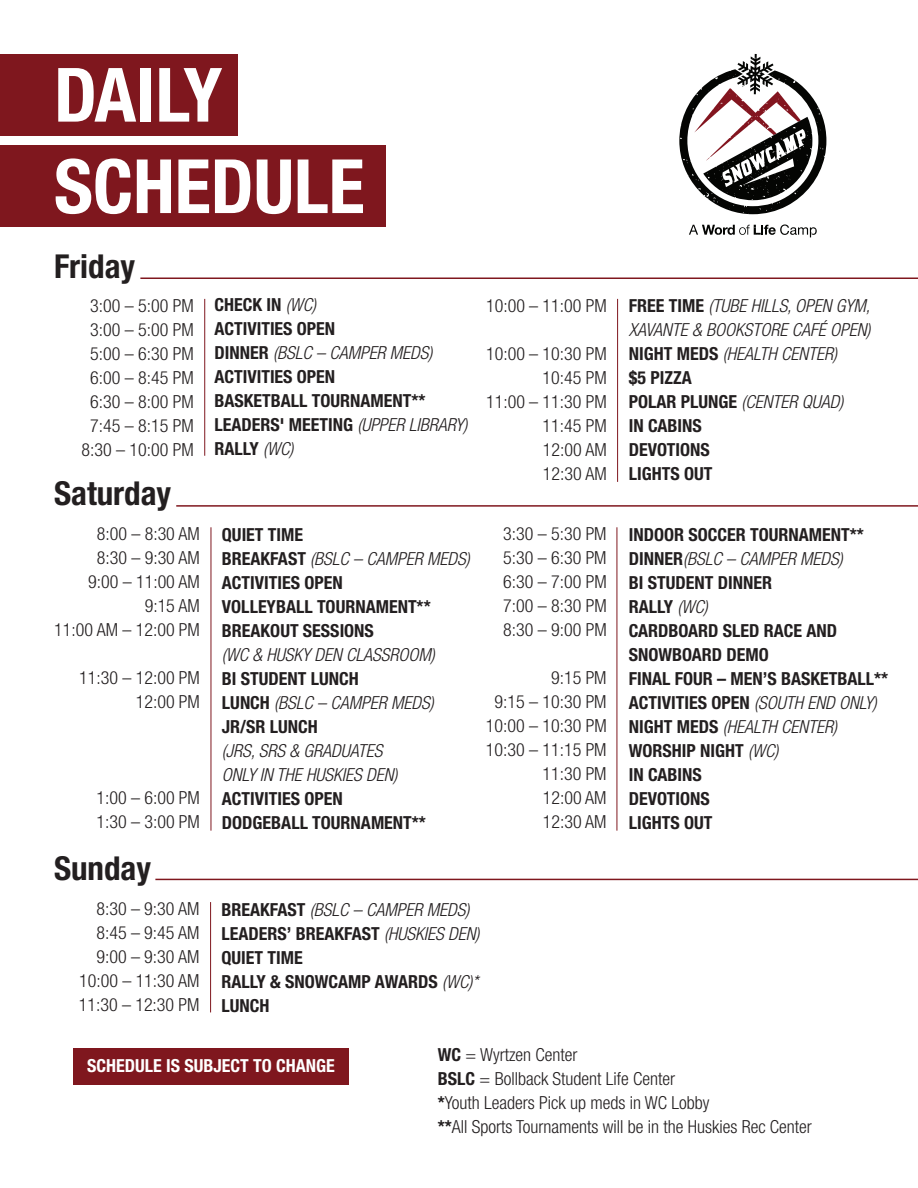
<style>
.page{position:relative;width:918px;height:1188px;background:#fff}
.page>*{position:absolute;margin:0;border:0;box-sizing:border-box;transform-origin:0 0}
.t1{font:700 condensed 75px "Helvetica Neue LT Std";color:#fff}
.t2{font:700 condensed 33px "Helvetica Neue LT Std";color:#231f20}
.schedule_text_tabs{font:300 condensed 18px/24px "Helvetica Neue LT Std";color:#231f20}
.schedule_text_tabs-2{font:700 condensed 18px/24px "Helvetica Neue LT Std";color:#231f20}
.schedule_text_tabs-3{font:italic 300 condensed 18px/24px "Helvetica Neue LT Std";color:#231f20}
.schedule_text_tabs-4{font:700 condensed 18px "Helvetica Neue LT Std";color:#fff}
.s1{font-weight:300;font-style:italic}
.s2{font-weight:700;font-style:normal}
.s3{font-weight:700}
</style>
<div class="page">
<hr style="left:140px;top:278px;width:778px;height:1px;background:#7f171e">
<hr style="left:176px;top:505px;width:742px;height:2px;background:#7f171e">
<hr style="left:204px;top:299px;width:1px;height:157px;background:#7f171e">
<hr style="left:617px;top:299px;width:1px;height:183px;background:#7f171e">
<hr style="left:211px;top:527px;width:1px;height:304px;background:#7f171e">
<div style="left:0;top:54px;width:238px;height:82px;background:#7f171e"></div>
<div style="left:0;top:145px;width:386px;height:82px;background:#7f171e"></div>
<hr style="left:155px;top:879px;width:763px;height:1px;background:#7f171e">
<hr style="left:210px;top:902px;width:1px;height:110px;background:#7f171e">
<hr style="left:617px;top:527px;width:1px;height:304px;background:#7f171e">
<div style="left:73px;top:1048px;width:276px;height:37px;background:#7f171e"></div>
<svg style="left:689px;top:224px;width:128px;height:13px"></svg>
<svg style="left:679px;top:54px;width:147px;height:160px"></svg>
<p class="t1" style="left:54px;top:50px;width:170px">DAILY</p>
<p class="t1" style="left:54px;top:141px;width:312px">SCHEDULE</p>
<p class="t2" style="left:54px;top:246px;width:83px">Friday</p>
<p class="schedule_text_tabs" style="left:90px;top:293px;width:105px">3:00 – 5:00 PM</p>
<p class="schedule_text_tabs" style="left:90px;top:317px;width:105px">3:00 – 5:00 PM</p>
<p class="schedule_text_tabs" style="left:90px;top:341px;width:105px">5:00 – 6:30 PM</p>
<p class="schedule_text_tabs" style="left:90px;top:365px;width:105px">6:00 – 8:45 PM</p>
<p class="schedule_text_tabs" style="left:90px;top:389px;width:105px">6:30 – 8:00 PM</p>
<p class="schedule_text_tabs" style="left:90px;top:413px;width:105px">7:45 – 8:15 PM</p>
<p class="schedule_text_tabs" style="left:82px;top:437px;width:114px">8:30 – 10:00 PM</p>
<p class="t2" style="left:54px;top:474px;width:119px">Saturday</p>
<p class="schedule_text_tabs" style="left:97px;top:522px;width:105px">8:00 – 8:30 AM</p>
<p class="schedule_text_tabs" style="left:97px;top:546px;width:105px">8:30 – 9:30 AM</p>
<p class="schedule_text_tabs" style="left:88px;top:570px;width:113px">9:00 – 11:00 AM</p>
<p class="schedule_text_tabs" style="left:145px;top:594px;width:57px">9:15 AM</p>
<p class="schedule_text_tabs" style="left:54px;top:618px;width:147px">11:00 AM – 12:00 PM</p>
<p class="schedule_text_tabs" style="left:79px;top:666px;width:122px">11:30 – 12:00 PM</p>
<p class="schedule_text_tabs" style="left:136px;top:690px;width:66px">12:00 PM</p>
<p class="schedule_text_tabs" style="left:97px;top:786px;width:105px">1:00 – 6:00 PM</p>
<p class="schedule_text_tabs" style="left:97px;top:810px;width:105px">1:30 – 3:00 PM</p>
<p class="t2" style="left:54px;top:848px;width:99px">Sunday</p>
<p class="schedule_text_tabs" style="left:96px;top:896px;width:105px">8:30 – 9:30 AM</p>
<p class="schedule_text_tabs" style="left:96px;top:920px;width:105px">8:45 – 9:45 AM</p>
<p class="schedule_text_tabs" style="left:96px;top:944px;width:105px">9:00 – 9:30 AM</p>
<p class="schedule_text_tabs" style="left:79px;top:968px;width:122px">10:00 – 11:30 AM</p>
<p class="schedule_text_tabs" style="left:79px;top:992px;width:122px">11:30 – 12:30 PM</p>
<p class="schedule_text_tabs-2" style="left:214px;top:293px;width:103px">CHECK IN <span class="s1">(WC)</span></p>
<p class="schedule_text_tabs-2" style="left:214px;top:317px;width:122px">ACTIVITIES OPEN</p>
<p class="schedule_text_tabs-3" style="left:214px;top:341px;width:220px"><span class="s2">DINNER</span> (BSLC – CAMPER MEDS)</p>
<p class="schedule_text_tabs-2" style="left:214px;top:365px;width:122px">ACTIVITIES OPEN</p>
<p class="schedule_text_tabs-2" style="left:214px;top:389px;width:212px">BASKETBALL TOURNAMENT**</p>
<p class="schedule_text_tabs-2" style="left:214px;top:413px;width:255px">LEADERS' MEETING <span class="s1">(UPPER LIBRARY)</span></p>
<p class="schedule_text_tabs-2" style="left:214px;top:437px;width:81px">RALLY <span class="s1">(WC)</span></p>
<p class="schedule_text_tabs" style="left:486px;top:293px;width:122px">10:00 – 11:00 PM</p>
<p class="schedule_text_tabs" style="left:486px;top:341px;width:122px">10:00 – 10:30 PM</p>
<p class="schedule_text_tabs" style="left:543px;top:365px;width:66px">10:45 PM</p>
<p class="schedule_text_tabs" style="left:486px;top:389px;width:122px">11:00 – 11:30 PM</p>
<p class="schedule_text_tabs" style="left:543px;top:413px;width:66px">11:45 PM</p>
<p class="schedule_text_tabs" style="left:543px;top:437px;width:65px">12:00 AM</p>
<p class="schedule_text_tabs" style="left:543px;top:461px;width:65px">12:30 AM</p>
<p class="schedule_text_tabs-2" style="left:222px;top:522px;width:83px">QUIET TIME</p>
<p class="schedule_text_tabs-3" style="left:222px;top:547px;width:249px"><span class="s2">BREAKFAST</span> (BSLC – CAMPER MEDS)</p>
<p class="schedule_text_tabs-2" style="left:222px;top:570px;width:122px">ACTIVITIES OPEN</p>
<p class="schedule_text_tabs-2" style="left:222px;top:594px;width:210px">VOLLEYBALL TOURNAMENT**</p>
<p class="schedule_text_tabs-2" style="left:222px;top:618px;width:154px">BREAKOUT SESSIONS</p>
<p class="schedule_text_tabs-3" style="left:222px;top:643px;width:214px">(WC &amp; HUSKY DEN CLASSROOM)</p>
<p class="schedule_text_tabs-2" style="left:222px;top:666px;width:138px">BI STUDENT LUNCH</p>
<p class="schedule_text_tabs-3" style="left:222px;top:691px;width:213px"><span class="s2">LUNCH</span> (BSLC – CAMPER MEDS)</p>
<p class="schedule_text_tabs-3" style="left:222px;top:715px;width:177px"><span class="s2">JR/SR LUNCH<br></span>(JRS, SRS &amp; GRADUATES<br>ONLY IN THE HUSKIES DEN)</p>
<p class="schedule_text_tabs-2" style="left:222px;top:786px;width:122px">ACTIVITIES OPEN</p>
<p class="schedule_text_tabs-2" style="left:222px;top:810px;width:206px">DODGEBALL TOURNAMENT**</p>
<p class="schedule_text_tabs" style="left:503px;top:522px;width:105px">3:30 – 5:30 PM</p>
<p class="schedule_text_tabs" style="left:503px;top:546px;width:105px">5:30 – 6:30 PM</p>
<p class="schedule_text_tabs" style="left:503px;top:570px;width:105px">6:30 – 7:00 PM</p>
<p class="schedule_text_tabs" style="left:503px;top:594px;width:105px">7:00 – 8:30 PM</p>
<p class="schedule_text_tabs" style="left:503px;top:618px;width:105px">8:30 – 9:00 PM</p>
<p class="schedule_text_tabs" style="left:551px;top:666px;width:57px">9:15 PM</p>
<p class="schedule_text_tabs" style="left:495px;top:690px;width:114px">9:15 – 10:30 PM</p>
<p class="schedule_text_tabs" style="left:486px;top:714px;width:122px">10:00 – 10:30 PM</p>
<p class="schedule_text_tabs" style="left:486px;top:738px;width:122px">10:30 – 11:15 PM</p>
<p class="schedule_text_tabs" style="left:542px;top:762px;width:66px">11:30 PM</p>
<p class="schedule_text_tabs" style="left:543px;top:786px;width:65px">12:00 AM<br>12:30 AM</p>
<p class="schedule_text_tabs-3" style="left:222px;top:899px;width:249px"><span class="s2">BREAKFAST</span> (BSLC – CAMPER MEDS)</p>
<p class="schedule_text_tabs-2" style="left:222px;top:922px;width:259px">LEADERS’ BREAKFAST <span class="s1">(HUSKIES DEN)</span></p>
<p class="schedule_text_tabs-2" style="left:222px;top:946px;width:83px">QUIET TIME</p>
<p class="schedule_text_tabs-2" style="left:222px;top:970px;width:258px">RALLY &amp; SNOWCAMP AWARDS <span class="s1">(WC)*</span></p>
<p class="schedule_text_tabs-2" style="left:222px;top:994px;width:50px">LUNCH</p>
<p class="schedule_text_tabs-3" style="left:629px;top:294px;width:243px"><span class="s2">FREE TIME</span> (TUBE HILLS, OPEN GYM,<br>XAVANTE &amp; BOOKSTORE CAFÉ OPEN)</p>
<p class="schedule_text_tabs-3" style="left:629px;top:342px;width:210px"><span class="s2">NIGHT MEDS</span> (HEALTH CENTER)</p>
<p class="schedule_text_tabs-2" style="left:629px;top:365px;width:64px">$5 PIZZA</p>
<p class="schedule_text_tabs-3" style="left:629px;top:390px;width:216px"><span class="s2">POLAR PLUNGE</span> (CENTER QUAD)</p>
<p class="schedule_text_tabs-2" style="left:629px;top:413px;width:74px">IN CABINS</p>
<p class="schedule_text_tabs-2" style="left:629px;top:437px;width:82px">DEVOTIONS</p>
<p class="schedule_text_tabs-2" style="left:629px;top:461px;width:85px">LIGHTS OUT</p>
<p class="schedule_text_tabs-2" style="left:629px;top:522px;width:236px">INDOOR SOCCER TOURNAMENT**</p>
<p class="schedule_text_tabs-3" style="left:629px;top:547px;width:215px"><span class="s2">DINNER</span>(BSLC – CAMPER MEDS)</p>
<p class="schedule_text_tabs-2" style="left:629px;top:570px;width:145px">BI STUDENT DINNER</p>
<p class="schedule_text_tabs-2" style="left:629px;top:594px;width:81px">RALLY <span class="s1">(WC)</span></p>
<p class="schedule_text_tabs-2" style="left:629px;top:618px;width:210px">CARDBOARD SLED RACE AND<br>SNOWBOARD DEMO</p>
<p class="schedule_text_tabs-2" style="left:629px;top:666px;width:261px">FINAL FOUR – MEN’S BASKETBALL**</p>
<p class="schedule_text_tabs-2" style="left:629px;top:690px;width:249px">ACTIVITIES OPEN <span class="s1">(SOUTH END ONLY)</span></p>
<p class="schedule_text_tabs-3" style="left:629px;top:715px;width:210px"><span class="s2">NIGHT MEDS</span> (HEALTH CENTER)</p>
<p class="schedule_text_tabs-2" style="left:629px;top:738px;width:151px">WORSHIP NIGHT <span class="s1">(WC)</span></p>
<p class="schedule_text_tabs-2" style="left:629px;top:762px;width:74px">IN CABINS</p>
<p class="schedule_text_tabs-2" style="left:629px;top:786px;width:82px">DEVOTIONS</p>
<p class="schedule_text_tabs-2" style="left:629px;top:810px;width:85px">LIGHTS OUT</p>
<p class="schedule_text_tabs-4" style="left:87px;top:1055px;width:249px">SCHEDULE IS SUBJECT TO CHANGE</p>
<p class="schedule_text_tabs" style="left:438px;top:1043px;width:141px"><span class="s3">WC</span> = Wyrtzen Center</p>
<p class="schedule_text_tabs" style="left:438px;top:1067px;width:239px"><span class="s3">BSLC</span> = Bollback Student Life Center</p>
<p class="schedule_text_tabs" style="left:438px;top:1091px;width:273px"><span class="s3">*</span>Youth Leaders Pick up meds in WC Lobby</p>
<p class="schedule_text_tabs" style="left:438px;top:1115px;width:376px"><span class="s3">**</span>All Sports Tournaments will be in the Huskies Rec Center</p>
</div>
